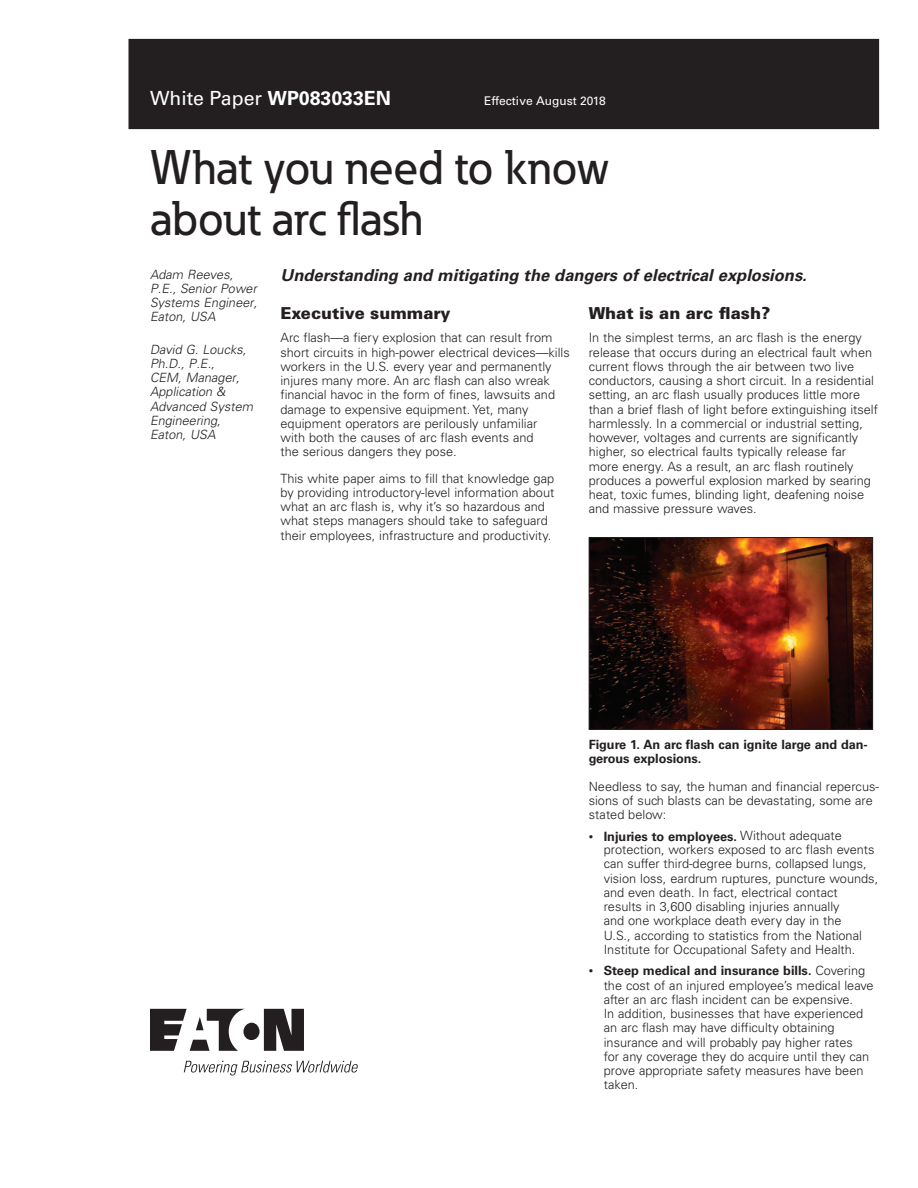
<style>
.page{position:relative;width:918px;height:1188px;background:#fff}
.page>*{position:absolute;margin:0;border:0;box-sizing:border-box;transform-origin:0 0}
._00_Product{font:500 48px/51px "Eaton";letter-spacing:-.005em;color:#231f20}
._00_Application{font:19.5px "Univers";color:#fff}
._00_Overview{font:italic 700 16.5px "Univers";color:#231f20}
._01_Head1{font:900 16.5px "Univers";color:#231f20}
._02_Body_Last{font:300 12.75px/14.2px "Univers";color:#231f20}
._15_Author{font:italic 300 12.75px/14.2px "Univers";color:#231f20}
._01_Head2{font:300 12.75px/14.2px "Univers";color:#231f20}
.t1{font:700 12.75px/14.2px "Univers";letter-spacing:-.005em;color:#231f20}
._00_Brand{font:12px "Univers";color:#fff}
.s1{font-weight:700}
.s2{font-size:9px}
</style>
<div class="page">
<div style="left:129px;top:39px;width:750px;height:90px;background:#231f20"></div>
<svg style="left:150px;top:1009px;width:154px;height:42px"></svg>
<svg style="left:184px;top:1061px;width:174px;height:15px"></svg>
<img style="left:591px;top:539px;width:280px;height:189px">
<div style="left:589px;top:537px;width:284px;height:193px;border:1px solid #231f20"></div>
<p class="_00_Application" style="left:150px;top:87px;width:243px">White Paper <span class="s1">WP083033EN</span></p>
<p class="_00_Brand" style="left:484px;top:94px;width:123px">Effective August 2018</p>
<p class="_00_Product" style="left:150px;top:141px;width:460px">What you need to know about arc flash</p>
<p class="_15_Author" style="left:150px;top:267px;width:112px">Adam Reeves,<br>P.E., Senior Power<br>Systems Engineer,<br>Eaton, USA</p>
<p class="_15_Author" style="left:150px;top:342px;width:107px">David G. Loucks,<br>Ph.D., P.E.,<br>CEM, Manager,<br>Application &amp;<br>Advanced System<br>Engineering,<br>Eaton, USA</p>
<p class="_00_Overview" style="left:280px;top:265px;width:528px">Understanding and mitigating the dangers of electrical explosions.</p>
<p class="_01_Head1" style="left:280px;top:303px;width:172px">Executive summary</p>
<p class="_02_Body_Last" style="left:280px;top:331px;width:291px">Arc flash—a fiery explosion that can result from short circuits in high-power electrical devices—kills workers in the U.S. every year and permanently injures many more. An arc flash can also wreak financial havoc in the form of fines, lawsuits and damage to expensive equipment. Yet, many equipment operators are perilously unfamiliar<br>with both the causes of arc flash events and<br>the serious dangers they pose.</p>
<p class="_02_Body_Last" style="left:280px;top:471px;width:275px">This white paper aims to fill that knowledge gap by providing introductory-level information about what an arc flash is, why it’s so hazardous and what steps managers should take to safeguard their employees, infrastructure and productivity.</p>
<p class="_01_Head1" style="left:589px;top:303px;width:183px">What is an arc flash?</p>
<p class="_02_Body_Last" style="left:589px;top:331px;width:291px">In the simplest terms, an arc flash is the energy release that occurs during an electrical fault when current flows through the air between two live conductors, causing a short circuit. In a residential setting, an arc flash usually produces little more than a brief flash of light before extinguishing itself harmlessly. In a commercial or industrial setting, however, voltages and currents are significantly higher, so electrical faults typically release far more energy. As a result, an arc flash routinely produces a powerful explosion marked by searing heat, toxic fumes, blinding light, deafening noise and massive pressure waves.</p>
<p class="t1" style="left:589px;top:737px;width:281px">Figure 1. An arc flash can ignite large and dan&shy;gerous explosions.</p>
<p class="_01_Head2" style="left:589px;top:779px;width:292px">Needless to say, the human and financial repercus&shy;sions of such blasts can be devastating, some are stated below:</p>
<p class="_02_Body_Last" style="left:604px;top:830px;width:276px;text-indent:-15px"><span class="s2">•</span> <span class="s1">Injuries to employees.</span> Without adequate protection, workers exposed to arc flash events can suffer third-degree burns, collapsed lungs, vision loss, eardrum ruptures, puncture wounds, and even death. In fact, electrical contact results in 3,600 disabling injuries annually<br>and one workplace death every day in the<br>U.S., according to statistics from the National Institute for Occupational Safety and Health.</p>
<p class="_02_Body_Last" style="left:604px;top:964px;width:271px;text-indent:-15px"><span class="s2">•</span> <span class="s1">Steep medical and insurance bills.</span> Covering the cost of an injured employee’s medical leave after an arc flash incident can be expensive.<br>In addition, businesses that have experienced an arc flash may have difficulty obtaining insurance and will probably pay higher rates<br>for any coverage they do acquire until they can prove appropriate safety measures have been taken.</p>
</div>
